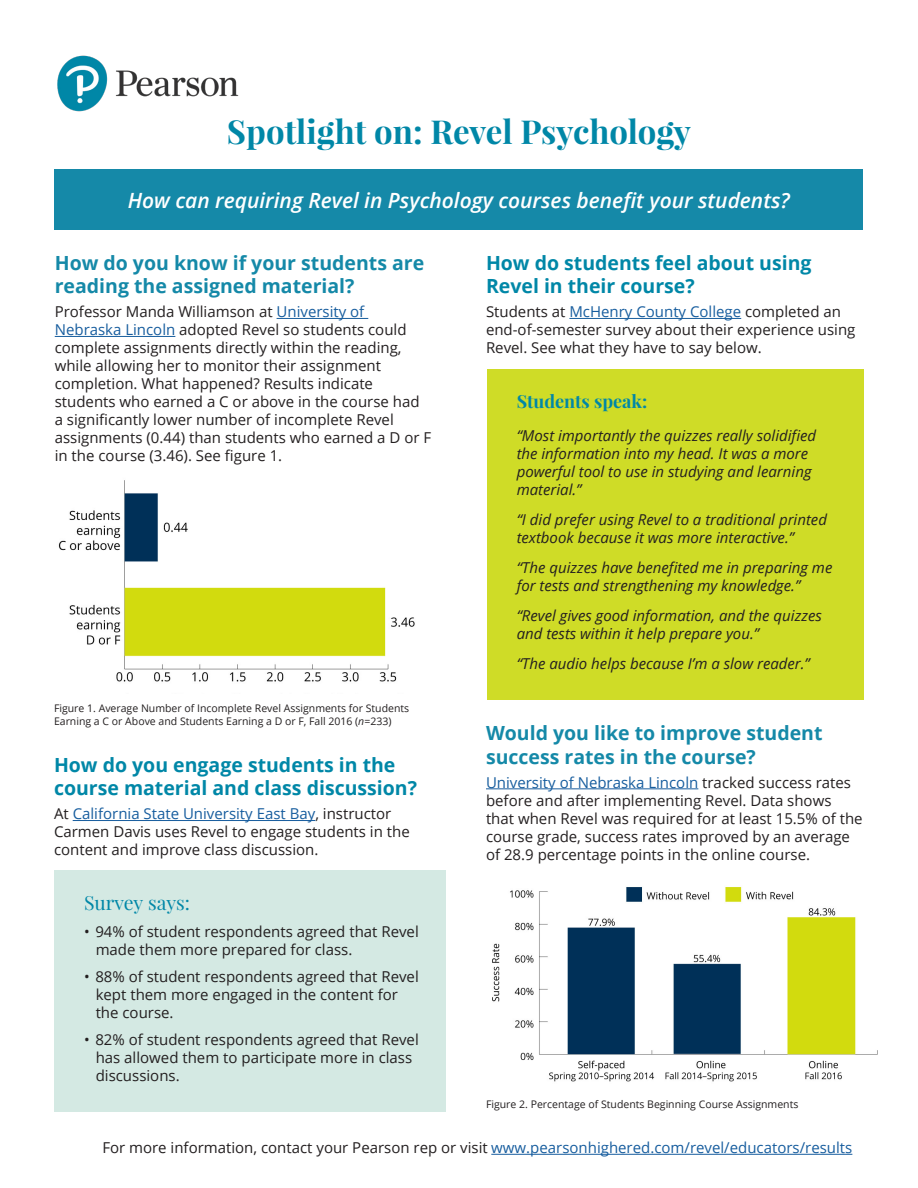
<style>
.page{position:relative;width:918px;height:1188px;background:#fff}
.page>*{position:absolute;margin:0;border:0;box-sizing:border-box;transform-origin:0 0}
.t1{font:700 33px "Playfair Display";color:#0087a7}
.t2{font:italic 600 21px "Open Sans";color:#fff}
.t3{font:700 19.5px/23.4px "Open Sans";color:#1589a8}
.t4{font:700 19.5px/23.4px "Open Sans";color:#0087a7}
.t5{font:19.5px "Playfair Display";letter-spacing:-.005em;color:#0087a7}
.t6{font:700 18px "Playfair Display";color:#0087a7}
.t7{font:15px/18px "Open Sans";color:#231f20}
.t8{font:italic 15px/18px "Open Sans";color:#231f20}
.t9{font:10.5px/12.6px "Open Sans";color:#231f20}
.s1{color:#175d9e}
.s2{font-style:italic}
</style>
<div class="page">
<hr style="left:277px;top:318px;width:91px;height:1px;background:#175d9e">
<hr style="left:55px;top:336px;width:120px;height:1px;background:#175d9e">
<img style="left:57px;top:55px;width:182px;height:57px">
<div style="left:55px;top:170px;width:808px;height:60px;background:#1589a8"></div>
<hr style="left:569px;top:318px;width:172px;height:1px;background:#175d9e">
<div style="left:488px;top:369px;width:376px;height:331px;background:#cfdc27"></div>
<hr style="left:491px;top:1154px;width:361px;height:1px;background:#175d9e">
<div style="left:54px;top:870px;width:392px;height:242px;background:#d4e9e3"></div>
<hr style="left:73px;top:820px;width:242px;height:1px;background:#175d9e">
<hr style="left:486px;top:788px;width:212px;height:1px;background:#175d9e">
<img style="left:58px;top:480px;width:357px;height:202px">
<img style="left:492px;top:887px;width:386px;height:195px">
<p class="t1" style="left:227px;top:111px;width:466px">Spotlight on: Revel Psychology</p>
<p class="t2" style="left:128px;top:186px;width:664px">How can requiring Revel in Psychology courses benefit your students?</p>
<p class="t3" style="left:55px;top:251px;width:371px">How do you know if your students are reading the assigned material?</p>
<p class="t7" style="left:55px;top:302px;width:378px">Professor Manda Williamson at <span class="s1">University of Nebraska Lincoln</span> adopted Revel so students could complete assignments directly within the reading, while allowing her to monitor their assignment completion. What happened? Results indicate students who earned a C or above in the course had a significantly lower number of incomplete Revel assignments (0.44) than students who earned a D or F in the course (3.46). See figure 1.</p>
<p class="t9" style="left:54px;top:702px;width:357px">Figure 1. Average Number of Incomplete Revel Assignments for Students<br>Earning a C or Above and Students Earning a D or F, Fall 2016 (<span class="s2">n</span>=233)</p>
<p class="t4" style="left:54px;top:753px;width:365px">How do you engage students in the course material and class discussion?</p>
<p class="t7" style="left:54px;top:805px;width:357px">At <span class="s1">California State University East Bay</span>, instructor<br>Carmen Davis uses Revel to engage students in the content and improve class discussion.</p>
<p class="t5" style="left:84px;top:890px;width:108px">Survey says:</p>
<p class="t7" style="left:84px;top:922px;width:336px">• 94% of student respondents agreed that Revel</p>
<p class="t7" style="left:96px;top:940px;width:258px">made them more prepared for class.</p>
<p class="t7" style="left:84px;top:967px;width:336px">• 88% of student respondents agreed that Revel</p>
<p class="t7" style="left:96px;top:985px;width:304px">kept them more engaged in the content for</p>
<p class="t7" style="left:96px;top:1003px;width:79px">the course.</p>
<p class="t7" style="left:84px;top:1030px;width:336px">• 82% of student respondents agreed that Revel</p>
<p class="t7" style="left:96px;top:1048px;width:318px">has allowed them to participate more in class</p>
<p class="t7" style="left:96px;top:1066px;width:86px">discussions.</p>
<p class="t4" style="left:486px;top:251px;width:327px">How do students feel about using<br>Revel in their course?</p>
<p class="t7" style="left:486px;top:302px;width:371px">Students at <span class="s1">McHenry County College</span> completed an end-of-semester survey about their experience using<br>Revel. See what they have to say below.</p>
<p class="t6" style="left:517px;top:390px;width:132px">Students speak:</p>
<p class="t8" style="left:517px;top:426px;width:301px">“Most importantly the quizzes really solidified the information into my head. It was a more powerful tool to use in studying and learning material.”</p>
<p class="t8" style="left:517px;top:510px;width:312px">“I did prefer using Revel to a traditional printed textbook because it was more interactive.”</p>
<p class="t8" style="left:517px;top:558px;width:317px">“The quizzes have benefited me in preparing me for tests and strengthening my knowledge.”</p>
<p class="t8" style="left:517px;top:606px;width:307px">“Revel gives good information, and the quizzes and tests within it help prepare you.”</p>
<p class="t8" style="left:517px;top:654px;width:295px">“The audio helps because I’m a slow reader.”</p>
<p class="t3" style="left:486px;top:721px;width:338px">Would you like to improve student success rates in the course?</p>
<p class="t7" style="left:486px;top:773px;width:378px"><span class="s1">University of Nebraska Lincoln</span> tracked success rates before and after implementing Revel. Data shows that when Revel was required for at least 15.5% of the course grade, success rates improved by an average of 28.9 percentage points in the online course.</p>
<p class="t9" style="left:486px;top:1098px;width:314px">Figure 2. Percentage of Students Beginning Course Assignments</p>
<p class="t7" style="left:102px;top:1138px;width:752px">For more information, contact your Pearson rep or visit <span class="s1">www.pearsonhighered.com/revel/educators/results</span></p>
</div>
